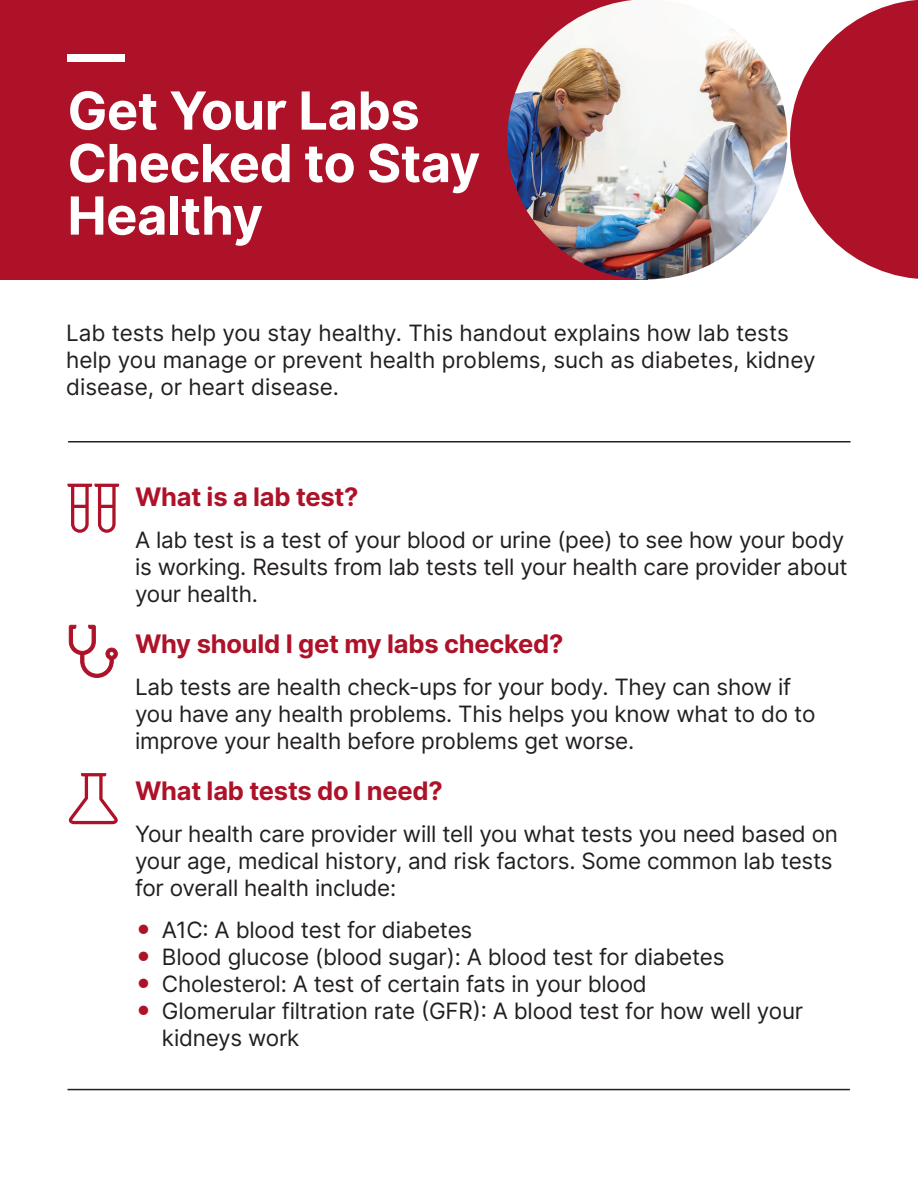
<style>
.page{position:relative;width:918px;height:1188px;background:#fff}
.page>*{position:absolute;margin:0;border:0;box-sizing:border-box;transform-origin:0 0}
.t1{font:700 52.5px/52.5px "Inter";letter-spacing:-.01em;color:#fff}
.t2{font:700 25.5px "Inter";letter-spacing:-.01em;color:#ae1229}
.t3{font:22.5px/27px "Inter";letter-spacing:-.01em;color:#231f20}
.s1{font-size:30px;color:#ae1229}
</style>
<div class="page">
<div style="left:0;top:0;width:648px;height:279px;background:#ae1229"></div>
<img style="left:507px;top:0;width:280px;height:279px">
<svg style="left:790px;top:0;width:128px;height:279px"></svg>
<div style="left:68px;top:54px;width:57px;height:8px;background:#fff"></div>
<hr style="left:68px;top:441px;width:782px;height:1px;background:#231f20">
<hr style="left:68px;top:1089px;width:782px;height:1px;background:#231f20">
<svg style="left:68px;top:484px;width:51px;height:49px"></svg>
<svg style="left:68px;top:773px;width:50px;height:51px"></svg>
<svg style="left:69px;top:625px;width:49px;height:53px"></svg>
<h1 class="t1" style="left:68px;top:85px;width:414px">Get Your Labs<br>Checked to Stay<br>Healthy</h1>
<p class="t3" style="left:66px;top:319px;width:751px">Lab tests help you stay healthy. This handout explains how lab tests help you manage or prevent health problems, such as diabetes, kidney disease, or heart disease.</p>
<p class="t2" style="left:135px;top:478px;width:225px">What is a lab test?</p>
<p class="t3" style="left:135px;top:526px;width:714px">A lab test is a test of your blood or urine (pee) to see how your body is working. Results from lab tests tell your health care provider about your health.</p>
<p class="t2" style="left:135px;top:625px;width:430px">Why should I get my labs checked?</p>
<p class="t3" style="left:135px;top:673px;width:682px">Lab tests are health check-ups for your body. They can show if you have any health problems. This helps you know what to do to improve your health before problems get worse.</p>
<p class="t2" style="left:135px;top:772px;width:309px">What lab tests do I need?</p>
<p class="t3" style="left:135px;top:820px;width:705px">Your health care provider will tell you what tests you need based on your age, medical history, and risk factors. Some common lab tests for overall health include:</p>
<p class="t3" style="left:135px;top:916px;width:339px"><span class="s1">•</span> A1C: A blood test for diabetes</p>
<p class="t3" style="left:135px;top:943px;width:591px"><span class="s1">•</span> Blood glucose (blood sugar): A blood test for diabetes</p>
<p class="t3" style="left:135px;top:970px;width:513px"><span class="s1">•</span> Cholesterol: A test of certain fats in your blood</p>
<p class="t3" style="left:162px;top:997px;width:643px;text-indent:-27px"><span class="s1">•</span> Glomerular filtration rate (GFR): A blood test for how well your kidneys work</p>
</div>
